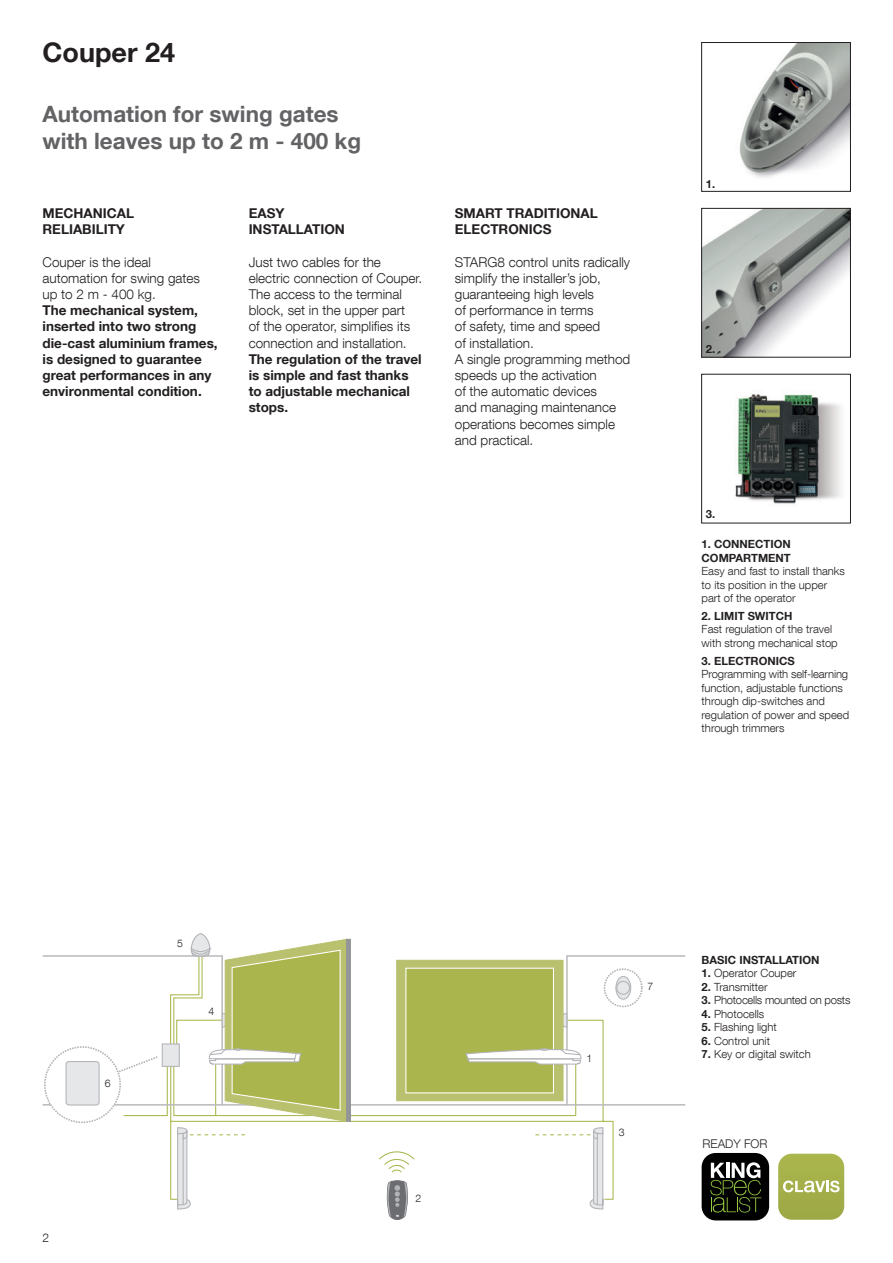
<style>
.page{position:relative;width:893px;height:1263px;background:#fff}
.page>*{position:absolute;margin:0;border:0;box-sizing:border-box;transform-origin:0 0}
.t1{font:700 27px "Helvetica Neue LT Com";color:#231f20}
.t2{font:700 22.5px/27px "Helvetica Neue LT Com";color:#636366}
.t3{font:300 13.5px/16.2px "Helvetica Neue LT Com";color:#231f20}
.t4{font:700 13.5px/16.2px "Helvetica Neue LT Com";color:#231f20}
.t5{font:300 12px "Helvetica Neue LT Com";color:#231f20}
.t6{font:300 11.25px/13.5px "Helvetica Neue LT Com";color:#231f20}
.t7{font:700 11.25px/13.5px "Helvetica Neue LT Com";color:#231f20}
.t8{font:300 11.25px "Helvetica Neue LT Com";letter-spacing:-.02em;color:#231f20}
.t9{font:300 10.5px "Helvetica Neue LT Com";color:#231f20}
.s1{font-weight:700}
</style>
<div class="page">
<img style="left:735px;top:394px;width:106px;height:110px">
<div style="left:701px;top:374px;width:150px;height:149px;border:1px solid #231f20"></div>
<img style="left:703px;top:210px;width:146px;height:145px">
<div style="left:701px;top:208px;width:150px;height:149px;border:1px solid #231f20"></div>
<img style="left:739px;top:44px;width:110px;height:134px">
<div style="left:701px;top:42px;width:150px;height:150px;border:1px solid #231f20"></div>
<svg style="left:351px;top:1106px;width:263px;height:94px"></svg>
<svg style="left:351px;top:955px;width:334px;height:151px"></svg>
<div style="left:346px;top:939px;width:5px;height:183px;background:#939598"></div>
<div style="left:396px;top:960px;width:168px;height:141px;background:#b9c16f;border:1px solid #b9c16f"></div>
<div style="left:405px;top:968px;width:149px;height:125px;background:#aab64d;border:1px solid #fff"></div>
<svg style="left:616px;top:976px;width:15px;height:23px"></svg>
<div style="left:615px;top:976px;width:16px;height:24px;border:1px solid #b2b3b7;border-radius:50%"></div>
<div style="left:604px;top:968px;width:39px;height:39px;border:2px dashed #b2b3b7;border-radius:50%"></div>
<svg style="left:465px;top:1045px;width:117px;height:20px"></svg>
<div style="left:617px;top:981px;width:13px;height:13px;background:#e6e7e9;border-radius:50%"></div>
<div style="left:616px;top:981px;width:14px;height:14px;border:1px solid #b2b3b7;border-radius:50%"></div>
<svg style="left:378px;top:1149px;width:37px;height:24px"></svg>
<svg style="left:386px;top:1179px;width:22px;height:41px"></svg>
<svg style="left:43px;top:933px;width:305px;height:277px"></svg>
<svg style="left:533px;top:1123px;width:71px;height:87px"></svg>
<div style="left:702px;top:1153px;width:67px;height:67px;background:#000001;border-radius:14px"></div>
<svg style="left:710px;top:1162px;width:51px;height:50px"></svg>
<svg style="left:778px;top:1153px;width:67px;height:67px;background:#b0ba61"></svg>
<p class="t1" style="left:43px;top:36px;width:134px">Couper 24</p>
<p class="t2" style="left:43px;top:100px;width:320px">Automation for swing gates with leaves up to 2 m - 400 kg</p>
<p class="t4" style="left:43px;top:205px;width:93px">MECHANICAL<br>RELIABILITY</p>
<p class="t3" style="left:43px;top:253px;width:159px">Couper is the ideal automation for swing gates up to 2 m - 400 kg.</p>
<p class="t4" style="left:43px;top:302px;width:177px">The mechanical system, inserted into two strong die-cast aluminium frames, is designed to guarantee great performances in any environmental condition.</p>
<p class="t4" style="left:249px;top:205px;width:98px">EASY<br>INSTALLATION</p>
<p class="t3" style="left:249px;top:253px;width:175px">Just two cables for the electric connection of Couper.<br>The access to the terminal block, set in the upper part<br>of the operator, simplifies its connection and installation.<br><span class="s1">The regulation of the travel is simple and fast thanks to adjustable mechanical stops.</span></p>
<p class="t4" style="left:455px;top:205px;width:144px">SMART TRADITIONAL<br>ELECTRONICS</p>
<p class="t3" style="left:455px;top:253px;width:177px">STARG8 control units radically simplify the installer’s job, guaranteeing high levels</p>
<p class="t3" style="left:455px;top:302px;width:177px">of performance in terms<br>of safety, time and speed<br>of installation.<br>A single programming method speeds up the activation<br>of the automatic devices<br>and managing maintenance operations becomes simple and practical.</p>
<p class="t7" style="left:706px;top:176px;width:11px">1.</p>
<p class="t7" style="left:706px;top:342px;width:11px">2.</p>
<p class="t7" style="left:706px;top:507px;width:11px">3.</p>
<p class="t7" style="left:702px;top:537px;width:91px">1. CONNECTION<br>COMPARTMENT</p>
<p class="t6" style="left:702px;top:564px;width:145px">Easy and fast to install thanks to its position in the upper part of the operator</p>
<p class="t7" style="left:702px;top:609px;width:92px">2. LIMIT SWITCH</p>
<p class="t6" style="left:702px;top:622px;width:138px">Fast regulation of the travel with strong mechanical stop</p>
<p class="t7" style="left:702px;top:653px;width:95px">3. ELECTRONICS</p>
<p class="t6" style="left:702px;top:667px;width:149px">Programming with self-learning function, adjustable functions through dip-switches and regulation of power and speed through trimmers</p>
<p class="t9" style="left:105px;top:1077px;width:7px">6</p>
<p class="t5" style="left:43px;top:1230px;width:8px">2</p>
<p class="t9" style="left:177px;top:937px;width:7px">5</p>
<p class="t9" style="left:209px;top:1005px;width:7px">4</p>
<p class="t9" style="left:415px;top:1191px;width:7px">2</p>
<p class="t9" style="left:586px;top:1052px;width:7px">1</p>
<p class="t9" style="left:647px;top:980px;width:7px">7</p>
<p class="t9" style="left:619px;top:1126px;width:7px">3</p>
<p class="t7" style="left:702px;top:953px;width:119px">BASIC INSTALLATION</p>
<p class="t6" style="left:702px;top:966px;width:96px"><span class="s1">1.</span> Operator Couper</p>
<p class="t6" style="left:702px;top:980px;width:68px"><span class="s1">2.</span> Transmitter</p>
<p class="t8" style="left:702px;top:993px;width:150px"><span class="s1">3.</span> Photocells mounted on posts</p>
<p class="t6" style="left:702px;top:1007px;width:64px"><span class="s1">4.</span> Photocells</p>
<p class="t6" style="left:702px;top:1020px;width:77px"><span class="s1">5.</span> Flashing light</p>
<p class="t6" style="left:702px;top:1034px;width:70px"><span class="s1">6.</span> Control unit</p>
<p class="t6" style="left:702px;top:1047px;width:111px"><span class="s1">7.</span> Key or digital switch</p>
<p class="t5" style="left:702px;top:1136px;width:66px">READY FOR</p>
</div>
